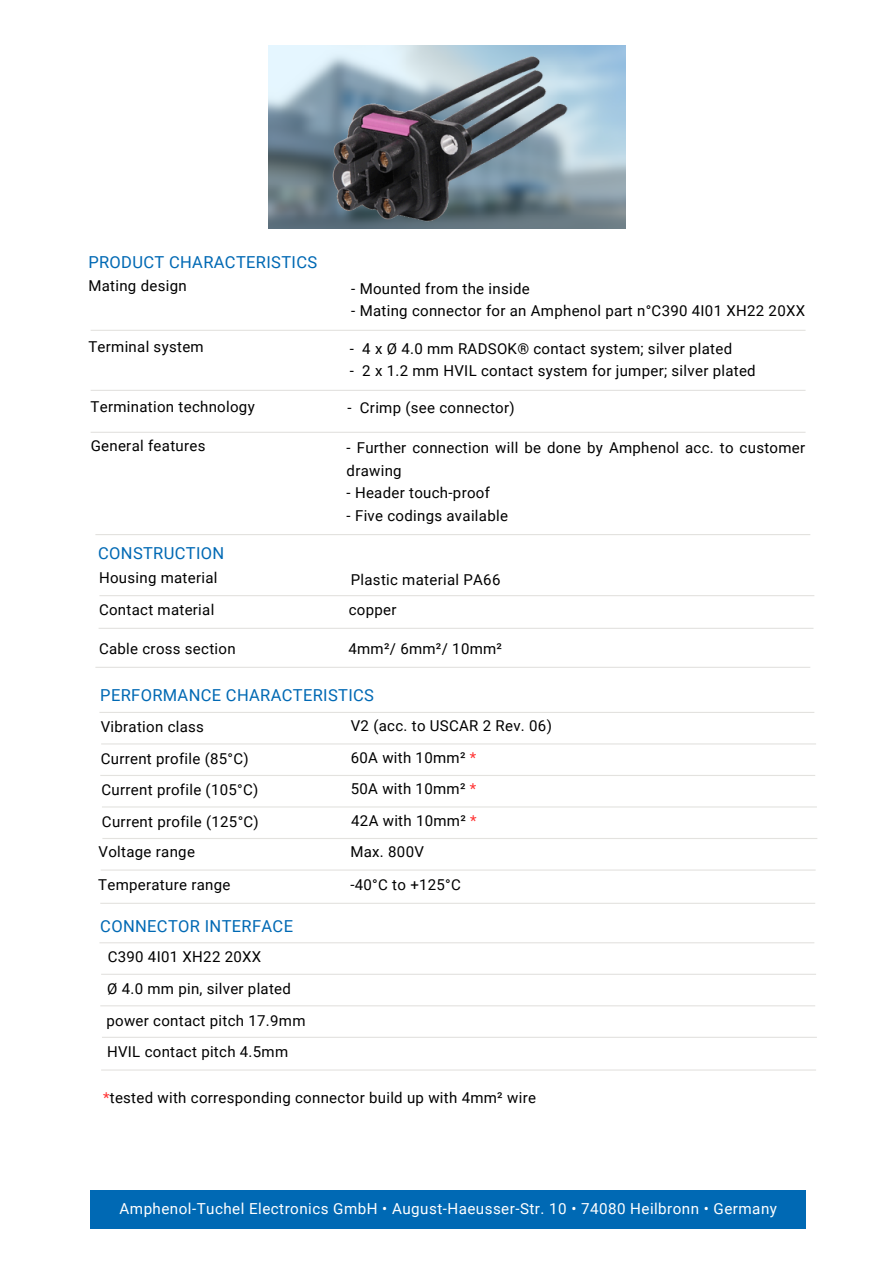
<style>
.page{position:relative;width:894px;height:1264px;background:#fff}
.page>*{position:absolute;margin:0;border:0;box-sizing:border-box;transform-origin:0 0}
.t1{font:16.5px "Roboto";letter-spacing:.02em;color:#0069b4}
.t2{font:15.15px "Roboto";letter-spacing:.03em;color:#fff}
.t3{font:15px/22.5px "Roboto";letter-spacing:.02em;color:#000}
.s1{color:#ff3131}
</style>
<div class="page">
<img style="left:268px;top:45px;width:356px;height:183px">
<hr style="left:99px;top:595px;width:715px;height:1px;background:#e3e2df">
<hr style="left:99px;top:627px;width:714px;height:2px;background:#e3e2df">
<div style="left:91px;top:1190px;width:714px;height:38px;background:#0069b4"></div>
<hr style="left:91px;top:330px;width:714px;height:1px;background:#e3e2df">
<hr style="left:99px;top:712px;width:715px;height:1px;background:#e3e2df">
<hr style="left:101px;top:743px;width:714px;height:1px;background:#e3e2df">
<hr style="left:100px;top:775px;width:715px;height:1px;background:#e3e2df">
<hr style="left:102px;top:806px;width:714px;height:1px;background:#e3e2df">
<hr style="left:101px;top:869px;width:714px;height:1px;background:#e3e2df">
<hr style="left:91px;top:390px;width:714px;height:1px;background:#e3e2df">
<hr style="left:91px;top:432px;width:714px;height:1px;background:#e3e2df">
<hr style="left:95px;top:534px;width:715px;height:1px;background:#e3e2df">
<hr style="left:99px;top:942px;width:715px;height:1px;background:#e3e2df">
<hr style="left:101px;top:973px;width:714px;height:1px;background:#e3e2df">
<hr style="left:100px;top:1005px;width:715px;height:1px;background:#e3e2df">
<hr style="left:102px;top:1036px;width:714px;height:1px;background:#e3e2df">
<hr style="left:101px;top:1069px;width:714px;height:1px;background:#e3e2df">
<hr style="left:95px;top:666px;width:715px;height:2px;background:#e3e2df">
<hr style="left:100px;top:902px;width:715px;height:1px;background:#e3e2df">
<img style="left:322px;top:49px;width:249px;height:175px">
<hr style="left:102px;top:838px;width:715px;height:1px;background:#e3e2df">
<p class="t1" style="left:88px;top:253px;width:230px">PRODUCT CHARACTERISTICS</p>
<p class="t3" style="left:88px;top:275px;width:100px">Mating design</p>
<p class="t3" style="left:351px;top:277px;width:180px">- Mounted from the inside</p>
<p class="t3" style="left:351px;top:300px;width:455px">- Mating connector for an Amphenol part n°C390 4I01 XH22 20XX</p>
<p class="t3" style="left:88px;top:335px;width:117px">Terminal system</p>
<p class="t3" style="left:350px;top:337px;width:384px">- 4 x Ø 4.0 mm RADSOK® contact system; silver plated</p>
<p class="t3" style="left:350px;top:360px;width:407px">- 2 x 1.2 mm HVIL contact system for jumper; silver plated</p>
<h1 class="t3" style="left:91px;top:396px;width:166px">Termination technology</h1>
<p class="t3" style="left:347px;top:396px;width:169px">- Crimp (see connector)</p>
<p class="t3" style="left:91px;top:434px;width:116px">General features</p>
<p class="t3" style="left:346px;top:436px;width:460px">- Further connection will be done by Amphenol acc. to customer drawing</p>
<p class="t3" style="left:346px;top:481px;width:145px">- Header touch-proof</p>
<p class="t3" style="left:346px;top:504px;width:163px">- Five codings available</p>
<h1 class="t1" style="left:98px;top:544px;width:128px">CONSTRUCTION</h1>
<p class="t3" style="left:99px;top:566px;width:120px">Housing material</p>
<p class="t3" style="left:351px;top:569px;width:151px">Plastic material PA66</p>
<p class="t3" style="left:99px;top:599px;width:117px">Contact material</p>
<p class="t3" style="left:349px;top:599px;width:49px">copper</p>
<p class="t3" style="left:99px;top:638px;width:138px">Cable cross section</p>
<p class="t3" style="left:348px;top:637px;width:155px">4mm²/ 6mm²/ 10mm²</p>
<p class="t1" style="left:100px;top:686px;width:275px">PERFORMANCE CHARACTERISTICS</p>
<p class="t3" style="left:101px;top:715px;width:105px">Vibration class</p>
<p class="t3" style="left:351px;top:714px;width:202px">V2 (acc. to USCAR 2 Rev. 06)</p>
<p class="t3" style="left:101px;top:747px;width:150px">Current profile (85°C)</p>
<p class="t3" style="left:351px;top:746px;width:127px">60A with 10mm² <span class="s1">*</span></p>
<h1 class="t3" style="left:101px;top:778px;width:158px">Current profile (105°C)</h1>
<p class="t3" style="left:351px;top:777px;width:127px">50A with 10mm² <span class="s1">*</span></p>
<p class="t3" style="left:102px;top:810px;width:158px">Current profile (125°C)</p>
<p class="t3" style="left:351px;top:809px;width:127px">42A with 10mm² <span class="s1">*</span></p>
<p class="t3" style="left:99px;top:840px;width:98px">Voltage range</p>
<p class="t3" style="left:350px;top:840px;width:75px">Max. 800V</p>
<h1 class="t3" style="left:98px;top:874px;width:134px">Temperature range</h1>
<h1 class="t3" style="left:350px;top:873px;width:112px">-40°C to +125°C</h1>
<p class="t1" style="left:100px;top:916px;width:194px">CONNECTOR INTERFACE</p>
<p class="t3" style="left:108px;top:946px;width:155px">C390 4I01 XH22 20XX</p>
<p class="t3" style="left:107px;top:977px;width:185px">Ø 4.0 mm pin, silver plated</p>
<p class="t3" style="left:106px;top:1009px;width:200px">power contact pitch 17.9mm</p>
<p class="t3" style="left:107px;top:1040px;width:183px">HVIL contact pitch 4.5mm</p>
<p class="t3" style="left:103px;top:1086px;width:434px"><span class="s1">*</span>tested with corresponding connector build up with 4mm² wire</p>
<p class="t2" style="left:119px;top:1200px;width:658px">Amphenol-Tuchel Electronics GmbH • August-Haeusser-Str. 10 • 74080 Heilbronn • Germany</p>
</div>
